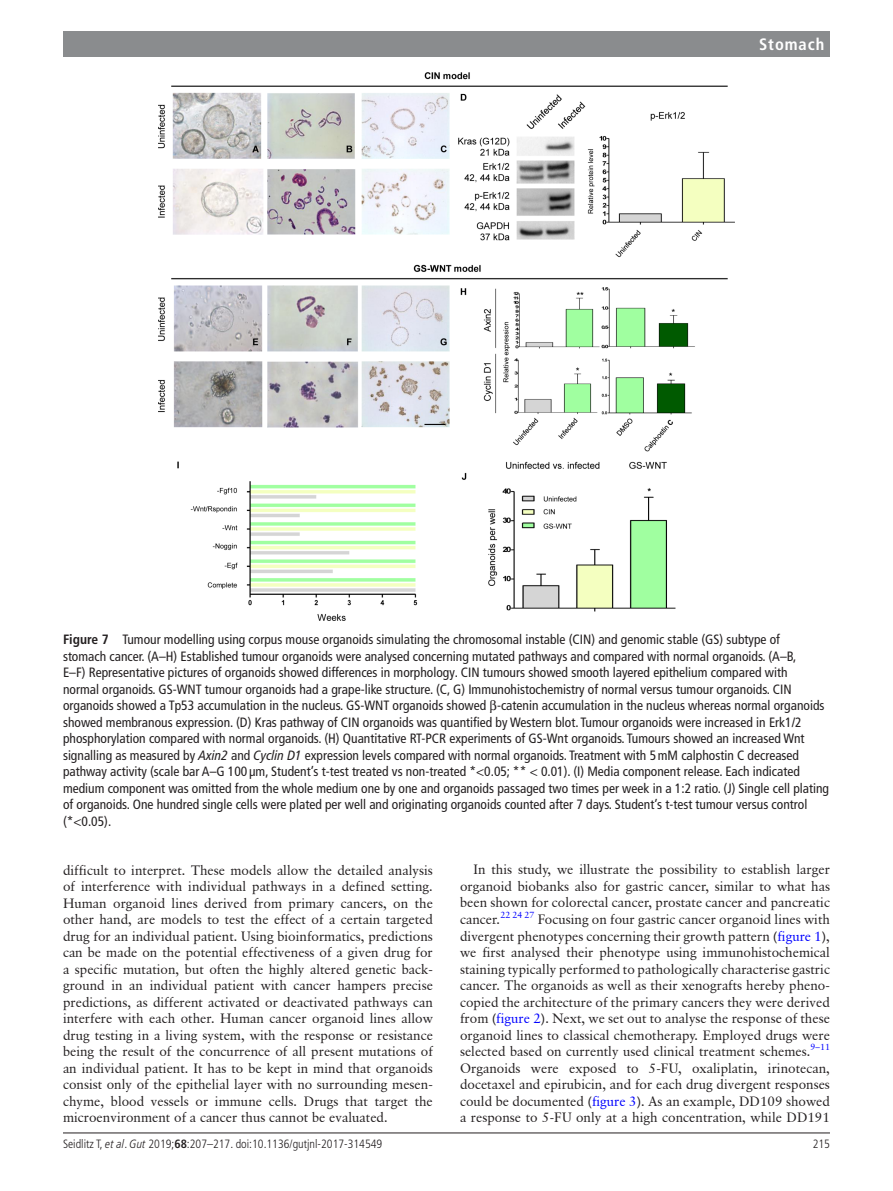
<style>
.page{position:relative;width:893px;height:1191px;background:#fff}
.page>*{position:absolute;margin:0;border:0;box-sizing:border-box;transform-origin:0 0}
.t1{font:700 condensed 16.5px "Frutiger LT Pro";letter-spacing:.055em;color:#fff}
.t2{font:13.5px/16.5px "Classical Garamond BT";color:#231f20;text-align:justify}
.t3{font:condensed 13.5px/16.5px "Frutiger LT Pro";color:#231f20}
.t4{font:300 condensed 12px "Frutiger LT Pro";color:#231f20}
.s1{font-weight:700}
.s2{font-style:italic}
.s3{color:#00f}
</style>
<div class="page">
<hr style="left:63px;top:1132px;width:767px;height:1px;background:#231f20">
<div style="left:63px;top:31px;width:767px;height:25px;background:#8a8c8e"></div>
<img style="left:159px;top:72px;width:575px;height:548px">
<p class="t1" style="left:759px;top:34px;width:67px">Stomach</p>
<p class="t3" style="left:63px;top:631px;width:768px"><span class="s1">Figure 7</span> Tumour modelling using corpus mouse organoids simulating the chromosomal instable (CIN) and genomic stable (GS) subtype of<br>stomach cancer. (A–H) Established tumour organoids were analysed concerning mutated pathways and compared with normal organoids. (A–B,<br>E–F) Representative pictures of organoids showed differences in morphology. CIN tumours showed smooth layered epithelium compared with<br>normal organoids. GS-WNT tumour organoids had a grape-like structure. (C, G) Immunohistochemistry of normal versus tumour organoids. CIN organoids showed a Tp53 accumulation in the nucleus. GS-WNT organoids showed -catenin accumulation in the nucleus whereas normal organoids showed membranous expression. (D) Kras pathway of CIN organoids was quantified by Western blot. Tumour organoids were increased in Erk1/2 phosphorylation compared with normal organoids. (H) Quantitative RT-PCR experiments of GS-Wnt organoids. Tumours showed an increased Wnt signalling as measured by <span class="s2">Axin2</span> and <span class="s2">Cyclin D1</span> expression levels compared with normal organoids. Treatment with 5mM calphostin C decreased pathway activity (scale bar A–G 100 µm, Student’s t-test treated vs non-treated *&lt;0.05; ** &lt; 0.01). (I) Media component release. Each indicated medium component was omitted from the whole medium one by one and organoids passaged two times per week in a 1:2 ratio. (J) Single cell plating of organoids. One hundred single cells were plated per well and originating organoids counted after 7 days. Student’s t-test tumour versus control (*&lt;0.05).</p>
<p class="t2" style="left:63px;top:861px;width:371px">difficult to interpret. These models allow the detailed analysis of interference with individual pathways in a defined setting.<br>Human organoid lines derived from primary cancers, on the other hand, are models to test the effect of a certain targeted drug for an individual patient. Using bioinformatics, predictions can be made on the potential effectiveness of a given drug for a specific mutation, but often the highly altered genetic back&shy;ground in an individual patient with cancer hampers precise predictions, as different activated or deactivated pathways can interfere with each other. Human cancer organoid lines allow drug testing in a living system, with the response or resistance being the result of the concurrence of all present mutations of an individual patient. It has to be kept in mind that organoids consist only of the epithelial layer with no surrounding mesen&shy;chyme, blood vessels or immune cells. Drugs that target the microenvironment of a cancer thus cannot be evaluated.</p>
<p class="t2" style="left:460px;top:861px;width:371px;text-indent:14px">In this study, we illustrate the possibility to establish larger organoid biobanks also for gastric cancer, similar to what has been shown for colorectal cancer, prostate cancer and pancreatic cancer.<sup>22</sup> <sup>24</sup> <sup>27</sup> Focusing on four gastric cancer organoid lines with divergent phenotypes concerning their growth pattern (<span class="s3">figure 1</span>), we first analysed their phenotype using immunohistochemical staining typically performed to pathologically characterise gastric cancer. The organoids as well as their xenografts hereby pheno&shy;copied the architecture of the primary cancers they were derived from (<span class="s3">figure 2</span>). Next, we set out to analyse the response of these organoid lines to classical chemotherapy. Employed drugs were selected based on currently used clinical treatment schemes.<sup>9–11<br></sup>Organoids were exposed to 5-FU, oxaliplatin, irinotecan, docetaxel and epirubicin, and for each drug divergent responses could be documented (<span class="s3">figure 3</span>). As an example, DD109 showed a response to 5-FU only at a high concentration, while DD191</p>
<p class="t4" style="left:63px;top:1136px;width:321px">Seidlitz T, <span class="s2">et al</span>. <span class="s2">Gut</span> 2019;<span class="s1">68</span>:207–217. doi:10.1136/gutjnl-2017-314549</p>
<p class="t4" style="left:813px;top:1136px;width:19px">215</p>
</div>
